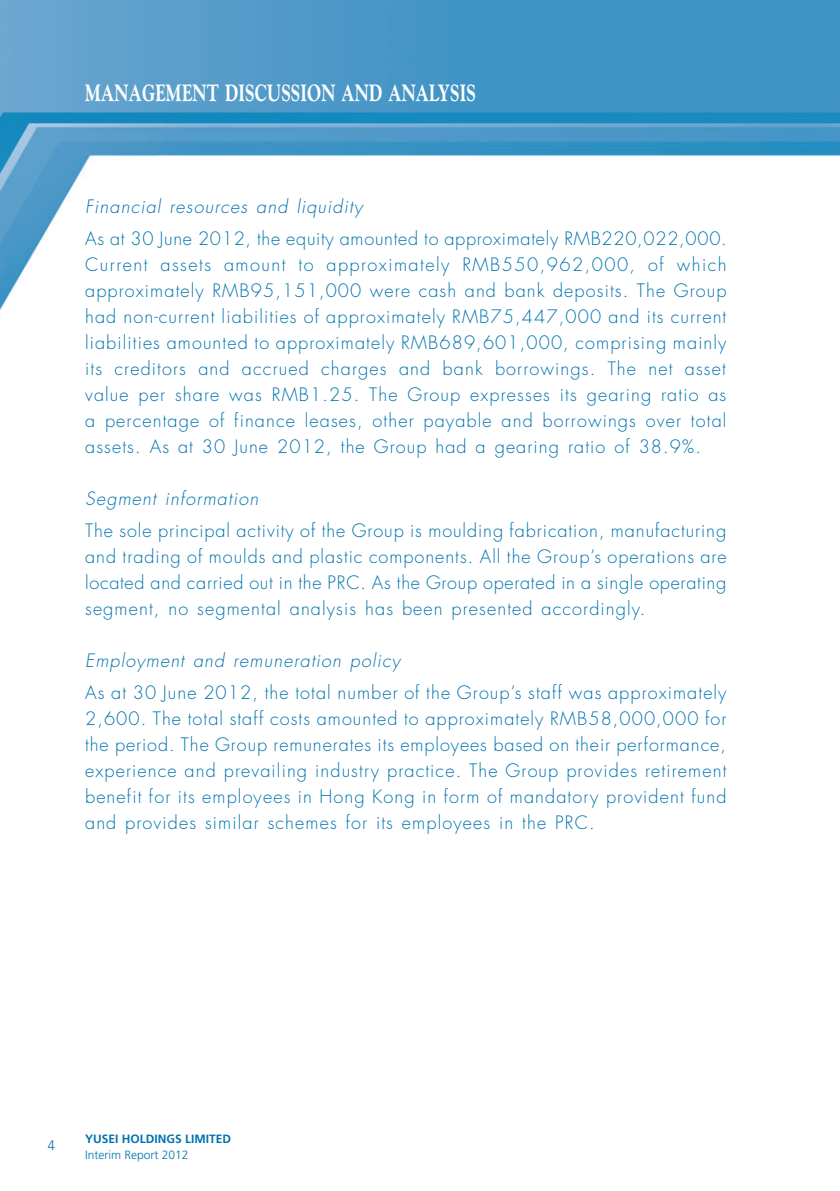
<style>
.page{position:relative;width:840px;height:1191px;background:#fff}
.page>*{position:absolute;margin:0;border:0;box-sizing:border-box;transform-origin:0 0}
.t1{font:800 24px "Goudy Std";letter-spacing:.015em;color:#fff;scale:.7 1}
.t2{font:300 18px/26px "Futura Std";letter-spacing:.06em;color:#0073ae;text-align:justify}
.t3{font:300 18px/31.6px "Futura Std";letter-spacing:.04em;color:#0073ae}
.t4{font:700 12px/16px "Frutiger LT Std";color:#0073ae}
.s1{font-style:italic}
.s2{font-weight:300}
</style>
<div class="page">
<img style="left:0;top:0;width:840px;height:315px">
<p class="t1" style="left:85px;top:79px;width:559px">MANAGEMENT DISCUSSION AND ANALYSIS</p>
<p class="t3" style="left:85px;top:192px;width:643px"><span class="s1">Financial resources and liquidity<br></span>As at 30 June 2012, the equity amounted to approximately RMB220,022,000.</p>
<p class="t2" style="left:85px;top:252px;width:642px">Current assets amount to approximately RMB550,962,000, of which approximately RMB95,151,000 were cash and bank deposits. The Group had non-current liabilities of approximately RMB75,447,000 and its current liabilities amounted to approximately RMB689,601,000, comprising mainly its creditors and accrued charges and bank borrowings. The net asset value per share was RMB1.25. The Group expresses its gearing ratio as a percentage of finance leases, other payable and borrowings over total assets. As at 30 June 2012, the Group had a gearing ratio of 38.9%.</p>
<p class="t2" style="left:85px;top:483px;width:642px;line-height:31.6px"><span class="s1">Segment information<br></span>The sole principal activity of the Group is moulding fabrication, manufacturing</p>
<p class="t2" style="left:85px;top:544px;width:642px">and trading of moulds and plastic components. All the Group’s operations are located and carried out in the PRC. As the Group operated in a single operating segment, no segmental analysis has been presented accordingly.</p>
<p class="t2" style="left:85px;top:645px;width:642px;line-height:31.6px"><span class="s1">Employment and remuneration policy<br></span>As at 30 June 2012, the total number of the Group’s staff was approximately</p>
<p class="t2" style="left:85px;top:705px;width:642px">2,600. The total staff costs amounted to approximately RMB58,000,000 for the period. The Group remunerates its employees based on their performance, experience and prevailing industry practice. The Group provides retirement benefit for its employees in Hong Kong in form of mandatory provident fund and provides similar schemes for its employees in the PRC.</p>
<p class="t4" style="left:85px;top:1131px;width:148px">YUSEI HOLDINGS LIMITED<br><span class="s2">Interim Report 2012</span></p>
</div>
